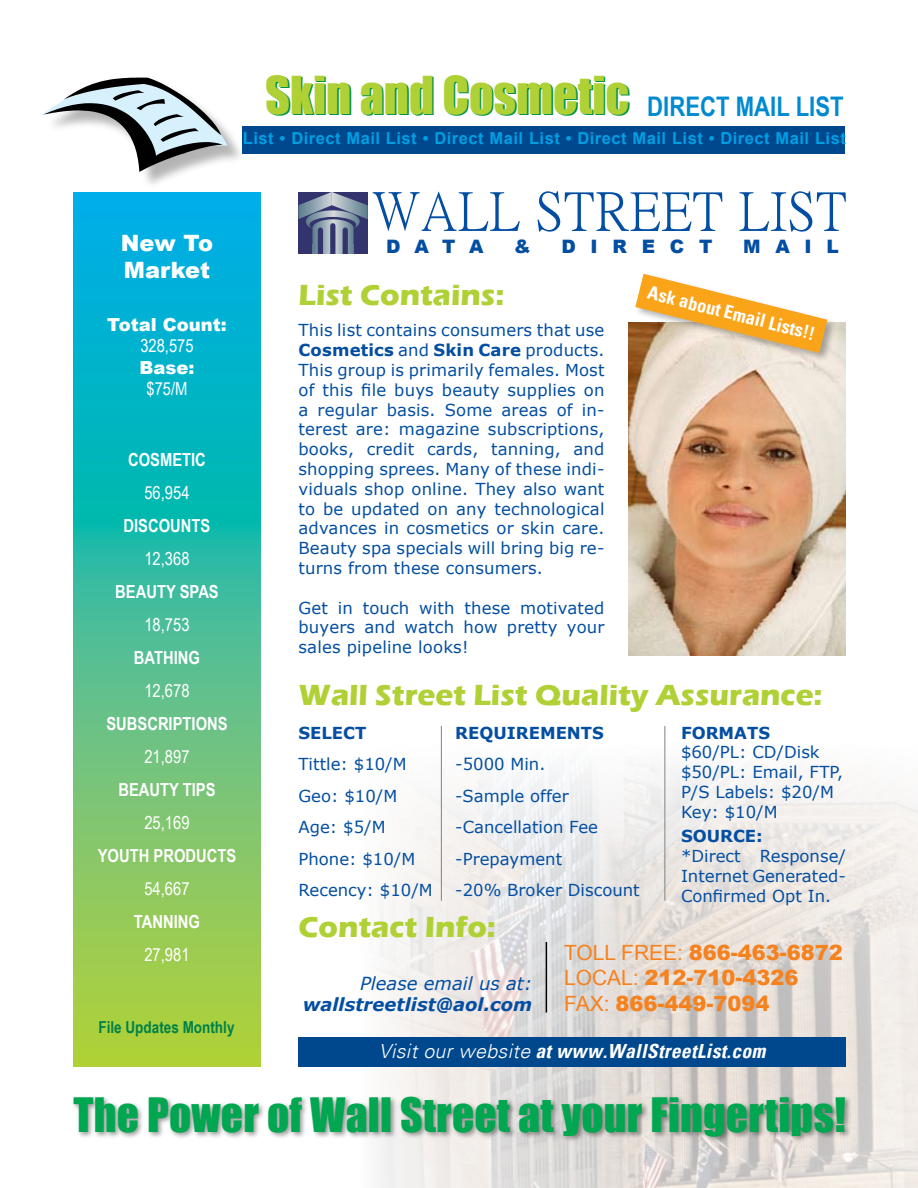
<style>
.page{position:relative;width:918px;height:1188px;background:#fff}
.page>*{position:absolute;margin:0;border:0;box-sizing:border-box;transform-origin:0 0}
.t1{font:53.85px "P Ming Li U";letter-spacing:.01em;color:#034ea2}
.t2{font:48px "Impact";color:#009449}
.t3{font:43.5px "Impact";letter-spacing:.005em;color:#00a650}
.t4{font:700 30px "Eras ITC";color:#b0d135}
.t5{font:900 22.5px "Arial";color:#fff}
.t6{font:900 21px/25.2px "Arial";color:#f5821f}
.t7{font:italic 700 condensed 19.5px "Univers";letter-spacing:.02em;color:#fff}
.t8{font:700 condensed 18.45px "Univers";color:#fff}
.t9{font:900 18.45px "Arial";letter-spacing:.795em;color:#034ea2}
.t10{font:700 18px "Arial Narrow";color:#fff}
.t11{font:18px "Arial Narrow";color:#fff}
.t12{font:italic 700 18px "Verdana";color:#034ea2}
.t13{font:italic 18px "Verdana";color:#034ea2}
.t14{font:900 18px "Arial";color:#fff}
.t15{font:16.5px/19.8px "Verdana";color:#034ea2;text-align:justify}
.t16{font:700 16.5px "Arial";letter-spacing:.03em;color:#009fe3}
.t17{font:700 16.5px "Verdana";color:#034ea2}
.t18{font:700 16.5px "Arial Narrow";color:#008149}
.s1{font-family:"Arial Narrow";font-weight:700;font-size:27px;color:#008ad0}
.s2{font-weight:700}
.s3{font-weight:400}
.s4{font-weight:300;font-stretch:normal}
</style>
<div class="page">
<img style="left:357px;top:740px;width:561px;height:448px">
<div style="left:70px;top:1093px;width:783px;height:51px;background:#000;opacity:.4"></div>
<svg style="left:74px;top:192px;width:187px;height:874px;background:#48be95"></svg>
<hr style="left:546px;top:942px;width:1px;height:70px;background:#000">
<div style="left:298px;top:1037px;width:548px;height:29px;background:#00488e"></div>
<img style="left:628px;top:322px;width:218px;height:333px">
<svg style="left:298px;top:229px;width:70px;height:25px"></svg>
<svg style="left:298px;top:192px;width:70px;height:37px;background:#707c98"></svg>
<svg style="left:313px;top:245px;width:41px;height:9px"></svg>
<div style="left:318px;top:230px;width:5px;height:30px;background:#33346d"></div>
<div style="left:330px;top:226px;width:5px;height:36px;background:#33346d"></div>
<div style="left:343px;top:230px;width:5px;height:30px;background:#33346d"></div>
<div style="left:295px;top:254px;width:77px;height:14px;background:#fff"></div>
<div style="left:45px;top:78px;width:201px;height:113px;background:#000;opacity:.3"></div>
<svg style="left:42px;top:78px;width:186px;height:97px"></svg>
<div style="left:242px;top:126px;width:603px;height:28px;background:#00488e"></div>
<hr style="left:664px;top:726px;width:1px;height:175px;background:#808284">
<div style="left:633px;top:272px;width:205px;height:91px;background:#000;opacity:.3"></div>
<svg style="left:635px;top:274px;width:192px;height:79px"></svg>
<hr style="left:441px;top:726px;width:1px;height:175px;background:#808284">
<h2 class="t2" style="left:267px;top:59px;width:578px">Skin and Cosmetic <span class="s1">DIRECT MAIL LIST</span></h2>
<p class="t16" style="left:243px;top:128px;width:604px">List • Direct Mail List • Direct Mail List • Direct Mail List • Direct Mail List</p>
<h1 class="t1" style="left:373px;top:185px;width:476px">WALL STREET LIST</h1>
<h3 class="t5" style="left:121px;top:227px;width:94px">New To</h3>
<p class="t9" style="left:386px;top:233px;width:99px">DATA</p>
<p class="t9" style="left:514px;top:233px;width:18px">&amp;</p>
<p class="t9" style="left:562px;top:233px;width:152px">DIRECT</p>
<p class="t9" style="left:743px;top:233px;width:97px">MAIL</p>
<h3 class="t5" style="left:124px;top:254px;width:88px">Market</h3>
<p class="t14" style="left:107px;top:311px;width:121px">Total Count:</p>
<p class="t11" style="left:140px;top:333px;width:55px">328,575</p>
<p class="t14" style="left:140px;top:354px;width:57px">Base:</p>
<p class="t11" style="left:147px;top:376px;width:43px">$75/M</p>
<h3 class="t4" style="left:298px;top:277px;width:207px">List Contains:</h3>
<p class="t8" style="left:651px;top:281px;width:173px;rotate:14deg">Ask about Email Lists!!</p>
<p class="t15" style="left:298px;top:320px;width:308px">This list contains consumers that use <span class="s2">Cosmetics</span> and <span class="s2">Skin Care</span> products.<br>This group is primarily females. Most of this file buys beauty supplies on a regular basis. Some areas of in&shy;terest are: magazine subscriptions, books, credit cards, tanning, and shopping sprees. Many of these indi&shy;viduals shop online. They also want to be updated on any technological advances in cosmetics or skin care.<br>Beauty spa specials will bring big re&shy;turns from these consumers.</p>
<p class="t15" style="left:298px;top:597px;width:308px">Get in touch with these motivated buyers and watch how pretty your sales pipeline looks!</p>
<p class="t10" style="left:128px;top:447px;width:79px">COSMETIC</p>
<p class="t11" style="left:144px;top:480px;width:47px">56,954</p>
<p class="t10" style="left:124px;top:513px;width:88px">DISCOUNTS</p>
<p class="t11" style="left:144px;top:546px;width:47px">12,368</p>
<p class="t10" style="left:115px;top:579px;width:105px">BEAUTY SPAS</p>
<p class="t11" style="left:144px;top:612px;width:47px">18,753</p>
<p class="t10" style="left:134px;top:645px;width:68px">BATHING</p>
<p class="t11" style="left:144px;top:678px;width:47px">12,678</p>
<p class="t10" style="left:106px;top:711px;width:123px">SUBSCRIPTIONS</p>
<p class="t11" style="left:144px;top:744px;width:47px">21,897</p>
<p class="t10" style="left:118px;top:777px;width:99px">BEAUTY TIPS</p>
<p class="t11" style="left:144px;top:810px;width:47px">25,169</p>
<p class="t10" style="left:98px;top:843px;width:140px">YOUTH PRODUCTS</p>
<p class="t11" style="left:144px;top:876px;width:47px">54,667</p>
<p class="t10" style="left:134px;top:909px;width:68px">TANNING</p>
<p class="t11" style="left:144px;top:942px;width:47px">27,981</p>
<h3 class="t4" style="left:298px;top:678px;width:525px">Wall Street List Quality Assurance:</h3>
<p class="t17" style="left:455px;top:722px;width:150px">REQUIREMENTS</p>
<p class="t15" style="left:455px;top:748px;width:186px;line-height:31.5px;text-align:left">-5000 Min.<br>-Sample offer -Cancellation Fee -Prepayment<br>-20% Broker Discount</p>
<p class="t17" style="left:681px;top:722px;width:91px">FORMATS</p>
<p class="t15" style="left:681px;top:742px;width:164px;text-align:left">$60/PL: CD/Disk $50/PL: Email, FTP,<br>P/S Labels: $20/M<br>Key: $10/M</p>
<p class="t17" style="left:681px;top:826px;width:83px">SOURCE:</p>
<p class="t15" style="left:681px;top:845px;width:167px">*Direct Response/ Internet Generated-Confirmed Opt In.</p>
<p class="t17" style="left:298px;top:722px;width:69px">SELECT</p>
<p class="t15" style="left:298px;top:748px;width:136px;line-height:31.5px;text-align:left">Tittle: $10/M<br>Geo: $10/M<br>Age: $5/M<br>Phone: $10/M<br>Recency: $10/M</p>
<h3 class="t4" style="left:298px;top:910px;width:199px">Contact Info:</h3>
<p class="t6" style="left:564px;top:940px;width:280px"><span class="s3">TOLL FREE:</span> 866-463-6872<br><span class="s3">LOCAL:</span> 212-710-4326<br><span class="s3">FAX:</span> 866-449-7094</p>
<p class="t7" style="left:379px;top:1039px;width:388px"><span class="s4">Visit our website</span> at www.WallStreetList.com</p>
<p class="t13" style="left:360px;top:972px;width:174px">Please email us at:</p>
<p class="t12" style="left:303px;top:993px;width:231px">wallstreetlist@aol.com</p>
<p class="t18" style="left:98px;top:1014px;width:138px">File Updates Monthly</p>
<h3 class="t3" style="left:74px;top:1081px;width:774px">The Power of Wall Street at your Fingertips!</h3>
</div>
